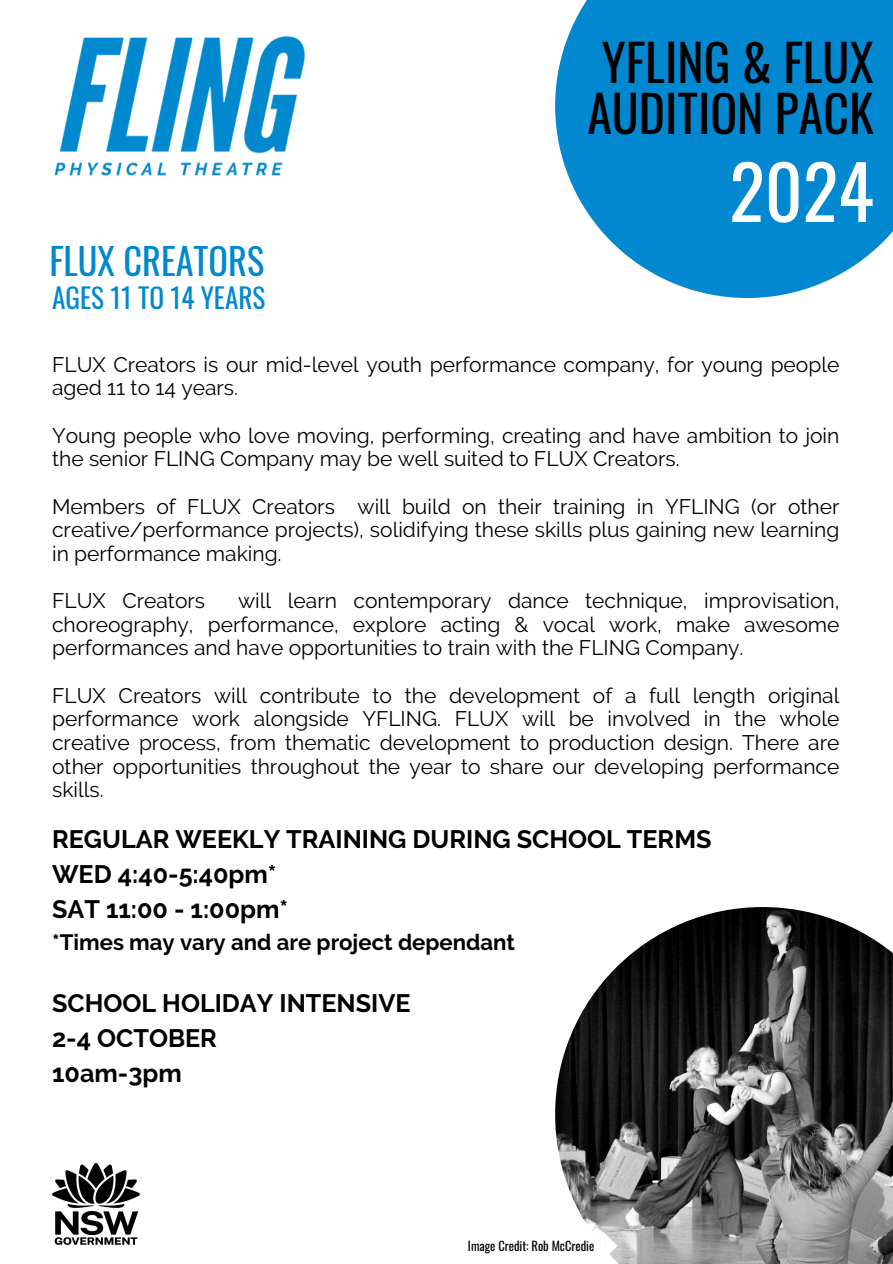
<style>
.page{position:relative;width:893px;height:1264px;background:#fff}
.page>*{position:absolute;margin:0;border:0;box-sizing:border-box;transform-origin:0 0}
.t1{font:73.8px "Oswald";color:#fff}
.t2{font:49.8px/50.7px "Oswald";color:#000}
.t3{font:36.3px "Oswald";color:#0188cf}
.t4{font:27.3px "Oswald";color:#0188cf}
.t5{font:700 25.2px/34.8px "Raleway";color:#000}
.t6{font:700 22.2px "Raleway";color:#000}
.t7{font:21px/23.7px "Raleway";color:#000;text-align:justify}
.t8{font:12.45px "Oswald";color:#000}
</style>
<div class="page">
<svg style="left:555px;top:0;width:337px;height:298px;background:#1f96d5"></svg>
<img style="left:52px;top:1163px;width:88px;height:81px">
<img style="left:555px;top:907px;width:337px;height:356px">
<img style="left:54px;top:36px;width:252px;height:140px">
<h6 class="t3" style="left:49px;top:232px;width:216px">FLUX CREATORS</h6>
<h6 class="t4" style="left:52px;top:277px;width:215px">AGES 11 TO 14 YEARS</h6>
<h6 class="t2" style="left:587px;top:35px;width:288px">YFLING &amp; FLUX<br>AUDITION PACK</h6>
<h5 class="t1" style="left:729px;top:134px;width:146px">2024</h5>
<h3 class="t7" style="left:52px;top:352px;width:788px">FLUX Creators is our mid-level youth performance company, for young people aged 11 to 14 years.</h3>
<h4 class="t7" style="left:52px;top:423px;width:788px">Young people who love moving, performing, creating and have ambition to join the senior FLING Company may be well suited to FLUX Creators.</h4>
<h2 class="t7" style="left:52px;top:494px;width:788px">Members of FLUX Creators will build on their training in YFLING (or other creative/performance projects), solidifying these skills plus gaining new learning in performance making.</h2>
<h1 class="t7" style="left:52px;top:589px;width:154px">FLUX Creators</h1>
<h1 class="t7" style="left:52px;top:589px;width:788px;text-indent:186px">will learn contemporary dance technique, improvisation, choreography, performance, explore acting &amp; vocal work, make awesome performances and have opportunities to train with the FLING Company.</h1>
<h6 class="t7" style="left:52px;top:683px;width:788px">FLUX Creators will contribute to the development of a full length original performance work alongside YFLING. FLUX will be involved in the whole creative process, from thematic development to production design. There are other opportunities throughout the year to share our developing performance skills.</h6>
<p class="t5" style="left:52px;top:821px;width:661px">REGULAR WEEKLY TRAINING DURING SCHOOL TERMS<br>WED 4:40-5:40pm*<br>SAT 11:00 - 1:00pm*</p>
<p class="t6" style="left:52px;top:929px;width:464px">*Times may vary and are project dependant</p>
<p class="t5" style="left:52px;top:985px;width:360px">SCHOOL HOLIDAY INTENSIVE<br>2-4 OCTOBER<br>10am-3pm</p>
<p class="t8" style="left:468px;top:1236px;width:128px">Image Credit: Rob McCredie</p>
</div>
